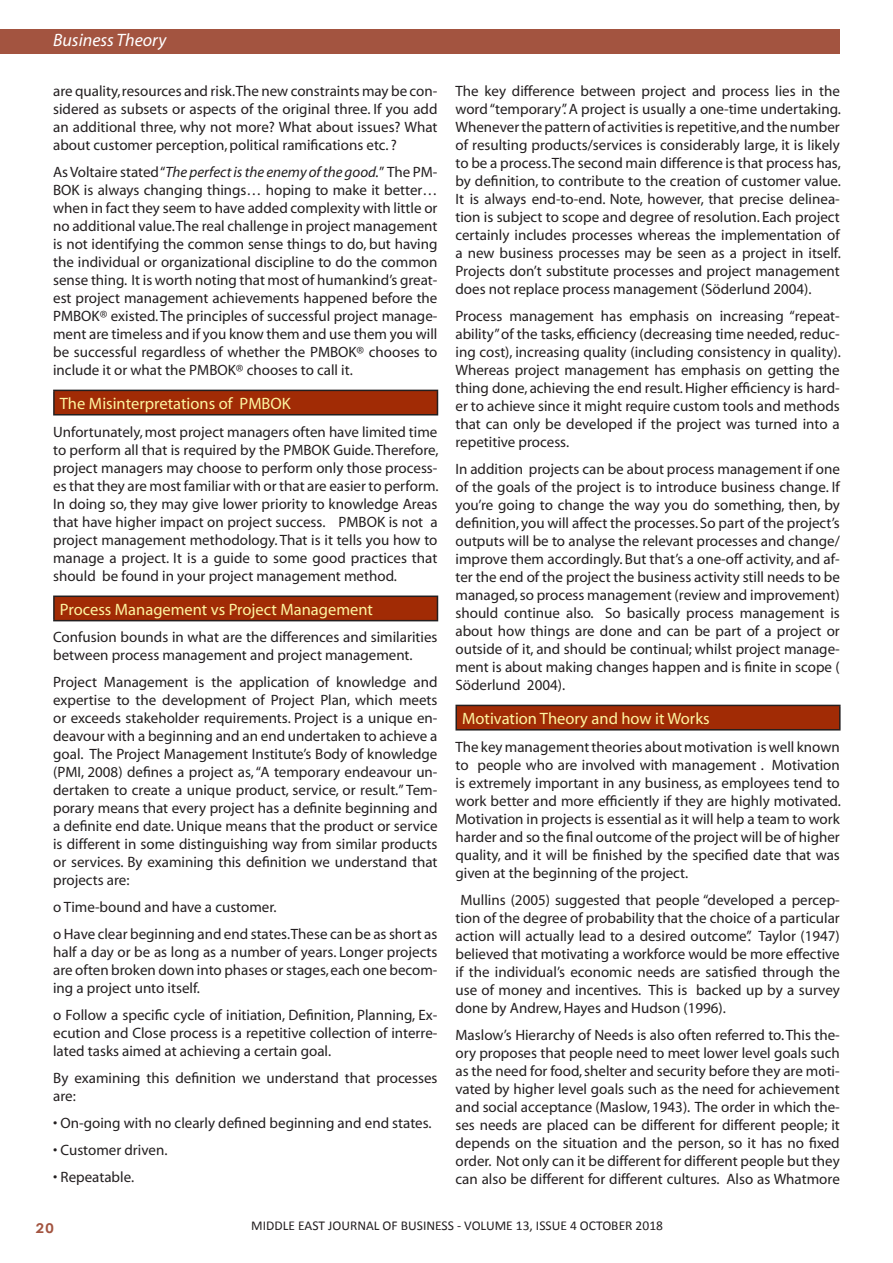
<style>
.page{position:relative;width:893px;height:1263px;background:#fff}
.page>*{position:absolute;margin:0;border:0;box-sizing:border-box;transform-origin:0 0}
.t1{font:italic 18px "Myriad";color:#fff}
.t2{font:16.5px "Myriad";color:#fdf5a1}
.t3{font:15px/18px "Myriad";color:#231f20;text-align:justify}
.t4{font:13.5px "Calibri";color:#231f20}
.t5{font:700 13.5px "Century Gothic";color:#a35440;scale:1.1 1}
.t6{font:10.5px "Myriad";letter-spacing:.1em;color:#231f20;scale:1.1 1}
.s1{font-style:italic}
.s2{font-family:"Century Gothic";font-weight:700}
</style>
<div class="page">
<div style="left:0;top:30px;width:840px;height:24px;background:#a35440"></div>
<div style="left:54px;top:390px;width:383px;height:25px;background:#a12b05"></div>
<hr style="left:53px;top:390px;width:385px;height:1px;background:#231f20">
<hr style="left:53px;top:391px;width:2px;height:23px;background:#231f20">
<svg style="left:437px;top:391px;width:1px;height:23px"></svg>
<hr style="left:53px;top:414px;width:385px;height:1px;background:#231f20">
<div style="left:54px;top:596px;width:383px;height:25px;background:#a12b05"></div>
<hr style="left:53px;top:595px;width:385px;height:2px;background:#231f20">
<hr style="left:53px;top:597px;width:2px;height:23px;background:#231f20">
<svg style="left:437px;top:597px;width:1px;height:23px"></svg>
<hr style="left:53px;top:620px;width:385px;height:1px;background:#231f20">
<div style="left:456px;top:705px;width:384px;height:25px;background:#a12b05"></div>
<hr style="left:455px;top:705px;width:386px;height:1px;background:#231f20">
<hr style="left:455px;top:706px;width:2px;height:23px;background:#231f20">
<hr style="left:839px;top:706px;width:2px;height:23px;background:#231f20">
<hr style="left:455px;top:729px;width:386px;height:1px;background:#231f20">
<p class="t1" style="left:53px;top:31px;width:115px">Business Theory</p>
<p class="t3" style="left:53px;top:82px;width:386px">are quality, resources and risk.The new constraints may be con&shy;sidered as subsets or aspects of the original three. If you add an additional three, why not more? What about issues? What about customer perception, political ramifications etc. ?</p>
<p class="t3" style="left:53px;top:163px;width:386px">As Voltaire stated “<span class="s1">The perfect is the enemy of the good.</span>” The PM-BOK is always changing things… hoping to make it better… when in fact they seem to have added complexity with little or no additional value. The real challenge in project management is not identifying the common sense things to do, but having the individual or organizational discipline to do the common sense thing. It is worth noting that most of humankind’s great&shy;est project management achievements happened before the PMBOK® existed. The principles of successful project manage&shy;ment are timeless and if you know them and use them you will be successful regardless of whether the PMBOK® chooses to include it or what the PMBOK® chooses to call it.</p>
<p class="t2" style="left:60px;top:395px;width:232px">The Misinterpretations of PMBOK</p>
<p class="t3" style="left:53px;top:423px;width:387px">Unfortunately, most project managers often have limited time to perform all that is required by the PMBOK Guide. Therefore, project managers may choose to perform only those process&shy;es that they are most familiar with or that are easier to perform.<br>In doing so, they may give lower priority to knowledge Areas that have higher impact on project success. PMBOK is not a project management methodology. That is it tells you how to manage a project. It is a guide to some good practices that should be found in your project management method.</p>
<p class="t2" style="left:60px;top:601px;width:315px">Process Management vs Project Management</p>
<p class="t3" style="left:53px;top:629px;width:386px">Confusion bounds in what are the differences and similarities between process management and project management.</p>
<p class="t3" style="left:53px;top:674px;width:386px">Project Management is the application of knowledge and expertise to the development of Project Plan, which meets or exceeds stakeholder requirements. Project is a unique en&shy;deavour with a beginning and an end undertaken to achieve a goal. The Project Management Institute’s Body of knowledge (PMI, 2008) defines a project as, “A temporary endeavour un&shy;dertaken to create a unique product, service, or result.” Tem&shy;porary means that every project has a definite beginning and a definite end date. Unique means that the product or service is different in some distinguishing way from similar products or services. By examining this definition we understand that projects are:</p>
<p class="t3" style="left:53px;top:899px;width:225px">o Time-bound and have a customer.</p>
<p class="t3" style="left:53px;top:926px;width:386px">o Have clear beginning and end states.These can be as short as half a day or be as long as a number of years. Longer projects are often broken down into phases or stages, each one becom&shy;ing a project unto itself.</p>
<p class="t3" style="left:53px;top:1007px;width:386px">o Follow a specific cycle of initiation, Definition, Planning, Ex&shy;ecution and Close process is a repetitive collection of interre&shy;lated tasks aimed at achieving a certain goal.</p>
<p class="t3" style="left:53px;top:1070px;width:386px">By examining this definition we understand that processes are:</p>
<p class="t3" style="left:53px;top:1115px;width:380px">• On-going with no clearly defined beginning and end states.</p>
<p class="t3" style="left:53px;top:1142px;width:116px">• Customer driven.</p>
<p class="t3" style="left:53px;top:1169px;width:82px">• Repeatable.</p>
<p class="t3" style="left:455px;top:82px;width:387px">The key difference between project and process lies in the word “temporary”. A project is usually a one-time undertaking.<br>Whenever the pattern of activities is repetitive, and the number of resulting products/services is considerably large, it is likely to be a process. The second main difference is that process has, by definition, to contribute to the creation of customer value.<br>It is always end-to-end. Note, however, that precise delinea&shy;tion is subject to scope and degree of resolution. Each project certainly includes processes whereas the implementation of a new business processes may be seen as a project in itself.<br>Projects don’t substitute processes and project management does not replace process management (Söderlund 2004).</p>
<p class="t3" style="left:455px;top:307px;width:387px">Process management has emphasis on increasing “repeat&shy;ability” of the tasks, efficiency (decreasing time needed, reduc&shy;ing cost), increasing quality (including consistency in quality).<br>Whereas project management has emphasis on getting the thing done, achieving the end result. Higher efficiency is hard&shy;er to achieve since it might require custom tools and methods that can only be developed if the project was turned into a repetitive process.</p>
<p class="t3" style="left:455px;top:460px;width:386px">In addition projects can be about process management if one of the goals of the project is to introduce business change. If you’re going to change the way you do something, then, by definition, you will affect the processes. So part of the project’s outputs will be to analyse the relevant processes and change/ improve them accordingly. But that’s a one-off activity, and af&shy;ter the end of the project the business activity still needs to be managed, so process management (review and improvement) should continue also.   So basically process management is about how things are done and can be part of a project or outside of it, and should be continual; whilst project manage&shy;ment is about making changes happen and is finite in scope ( Söderlund 2004).   </p>
<p class="t2" style="left:462px;top:710px;width:249px">Motivation Theory and how it Works</p>
<p class="t3" style="left:455px;top:738px;width:387px">The key management theories about motivation is well known to people who are involved with management . Motivation is extremely important in any business, as employees tend to work better and more efficiently if they are highly motivated.<br>Motivation in projects is essential as it will help a team to work harder and so the final outcome of the project will be of higher quality, and it will be finished by the specified date that was given at the beginning of the project.</p>
<p class="t3" style="left:455px;top:891px;width:386px;text-indent:5px">Mullins (2005) suggested that people “developed a percep&shy;tion of the degree of probability that the choice of a particular action will actually lead to a desired outcome”. Taylor (1947) believed that motivating a workforce would be more effective if the individual’s economic needs are satisfied through the use of money and incentives. This is backed up by a survey done by Andrew, Hayes and Hudson (1996).</p>
<p class="t3" style="left:455px;top:1026px;width:386px">Maslow’s Hierarchy of Needs is also often referred to. This the&shy;ory proposes that people need to meet lower level goals such as the need for food, shelter and security before they are moti&shy;vated by higher level goals such as the need for achievement and social acceptance (Maslow, 1943). The order in which the&shy;ses needs are placed can be different for different people; it depends on the situation and the person, so it has no fixed order. Not only can it be different for different people but they can also be different for different cultures. Also as Whatmore</p>
<p class="t5" style="left:36px;top:1217px;width:18px">20</p>
<p class="t4" style="left:251px;top:1217px;width:413px">MIDDLE EAST JOURNAL OF BUSINESS - VOLUME 13, ISSUE 4 OCTOBER 2018</p>
<p class="t6" style="left:277px;top:1223px;width:310px">MIDDLE EAST JOURNAL OF Business <span class="s2">•</span> VOLUME 4, ISSUE 1</p>
</div>
